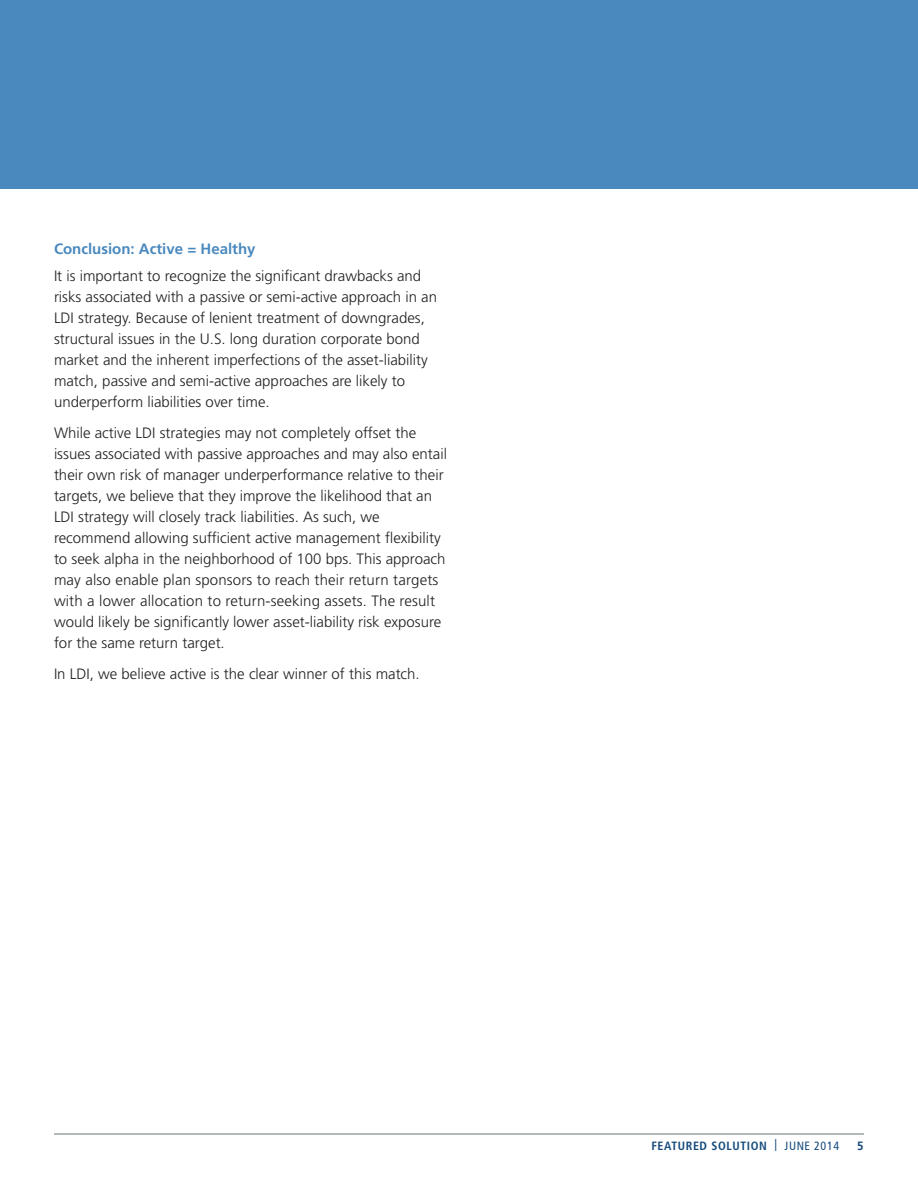
<style>
.page{position:relative;width:918px;height:1188px;background:#fff}
.page>*{position:absolute;margin:0;border:0;box-sizing:border-box;transform-origin:0 0}
.t1{font:300 15px/21px "Frutiger LT Std";color:#231f20}
.t2{font:700 15px "Frutiger LT Std";color:#4a89be}
.t3{font:700 condensed 12px "Frutiger LT Std";letter-spacing:.05em;color:#144a7c}
.t4{font:700 12px "Frutiger LT Std";color:#144a7c;scale:.95 1}
.s1{font-weight:400}
</style>
<div class="page">
<div style="left:0;top:0;width:918px;height:189px;background:#4a89be"></div>
<hr style="left:54px;top:1134px;width:810px;height:1px;background:#6a747b">
<p class="t2" style="left:54px;top:240px;width:203px">Conclusion: Active = Healthy</p>
<p class="t1" style="left:54px;top:265px;width:385px">It is important to recognize the significant drawbacks and risks associated with a passive or semi-active approach in an LDI strategy. Because of lenient treatment of downgrades, structural issues in the U.S. long duration corporate bond market and the inherent imperfections of the asset-liability match, passive and semi-active approaches are likely to underperform liabilities over time.</p>
<p class="t1" style="left:54px;top:423px;width:395px">While active LDI strategies may not completely offset the issues associated with passive approaches and may also entail their own risk of manager underperformance relative to their targets, we believe that they improve the likelihood that an LDI strategy will closely track liabilities. As such, we recommend allowing sufficient active management flexibility to seek alpha in the neighborhood of 100 bps. This approach may also enable plan sponsors to reach their return targets with a lower allocation to return-seeking assets. The result would likely be significantly lower asset-liability risk exposure for the same return target.</p>
<p class="t1" style="left:54px;top:664px;width:367px">In LDI, we believe active is the clear winner of this match.</p>
<p class="t3" style="left:651px;top:1138px;width:189px">FEATURED SOLUTION <span class="s1">| JUNE 2014</span></p>
<p class="t4" style="left:857px;top:1139px;width:8px">5</p>
</div>
